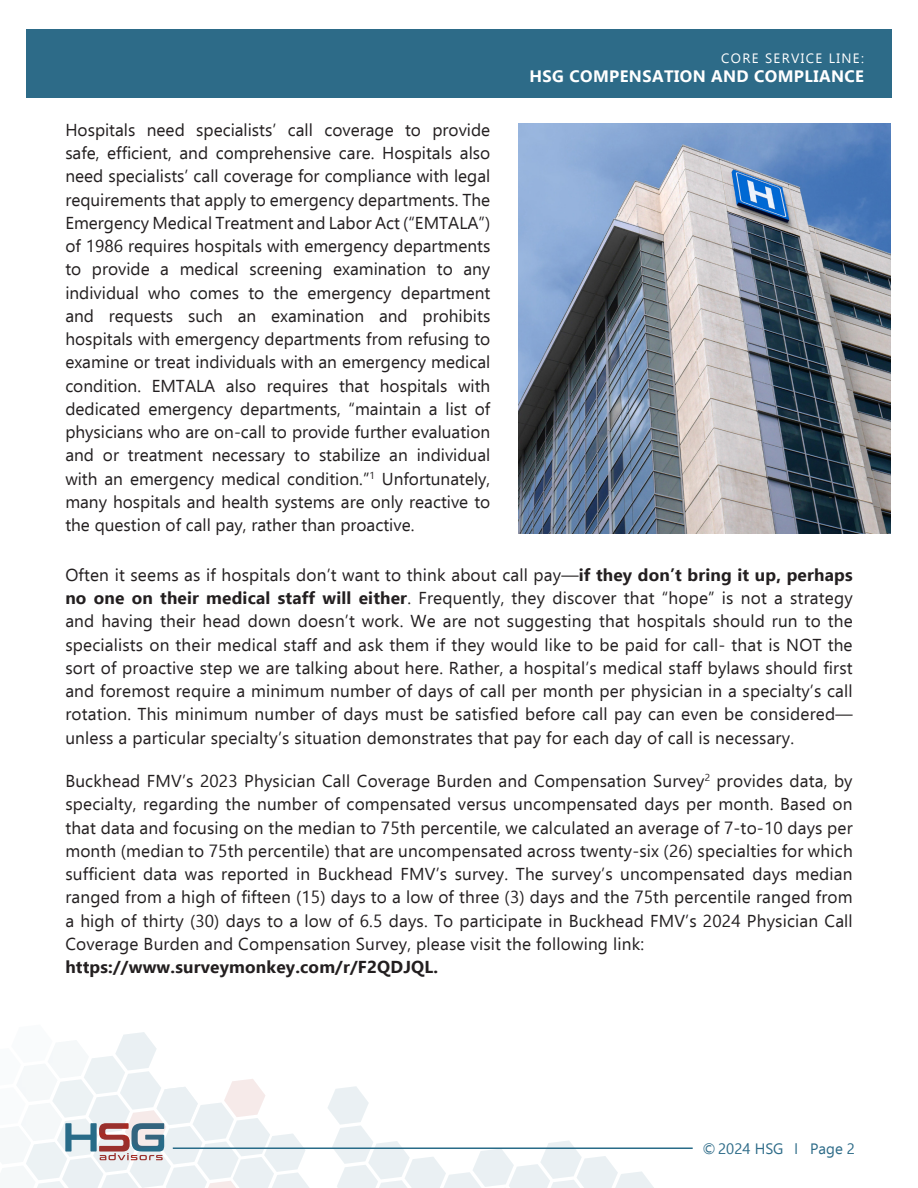
<style>
.page{position:relative;width:918px;height:1188px;background:#fff}
.page>*{position:absolute;margin:0;border:0;box-sizing:border-box;transform-origin:0 0}
.t1{font:17.25px/23.2px "Ebrima";letter-spacing:.01em;color:#231f20;text-align:justify}
.t2{font:700 17.25px "Ebrima";letter-spacing:.01em;color:#231f20}
.t3{font:700 16.5px "Ebrima";letter-spacing:.025em;color:#fff}
.t4{font:15px "Ebrima";color:#2d6b88}
.t5{font:13.5px "Ebrima";letter-spacing:.1em;color:#fff}
.s1{font-weight:700}
.s2{font-family:"Arial Narrow"}
</style>
<div class="page">
<img style="left:518px;top:123px;width:373px;height:410px">
<hr style="left:173px;top:1147px;width:520px;height:2px;background:#286b88">
<svg style="left:327px;top:1086px;width:327px;height:102px"></svg>
<svg style="left:17px;top:1032px;width:294px;height:156px"></svg>
<div style="left:26px;top:30px;width:866px;height:68px;background:#2d6b88"></div>
<p class="t5" style="left:721px;top:49px;width:144px">CORE SERVICE LINE:</p>
<p class="t3" style="left:530px;top:64px;width:336px">HSG COMPENSATION AND COMPLIANCE</p>
<p class="t1" style="left:65px;top:118px;width:427px">Hospitals need specialists’ call coverage to provide safe, efficient, and comprehensive care. Hospitals also need specialists’ call coverage for compliance with legal requirements that apply to emergency departments. The Emergency Medical Treatment and Labor Act (“EMTALA”) of 1986 requires hospitals with emergency departments to provide a medical screening examination to any individual who comes to the emergency department and requests such an examination and prohibits hospitals with emergency departments from refusing to examine or treat individuals with an emergency medical condition. EMTALA also requires that hospitals with dedicated emergency departments, “maintain a list of physicians who are on-call to provide further evaluation and or treatment necessary to stabilize an individual with an emergency medical condition.”<sup>1</sup> Unfortunately, many hospitals and health systems are only reactive to the question of call pay, rather than proactive.</p>
<p class="t1" style="left:65px;top:563px;width:789px">Often it seems as if hospitals don’t want to think about call pay—<span class="s1">if they don’t bring it up, perhaps no one on their medical staff will either</span>. Frequently, they discover that “hope” is not a strategy and having their head down doesn’t work. We are not suggesting that hospitals should run to the specialists on their medical staff and ask them if they would like to be paid for call- that is NOT the sort of proactive step we are talking about here. Rather, a hospital’s medical staff bylaws should first and foremost require a minimum number of days of call per month per physician in a specialty’s call rotation. This minimum number of days must be satisfied before call pay can even be considered— unless a particular specialty’s situation demonstrates that pay for each day of call is necessary.</p>
<p class="t1" style="left:65px;top:769px;width:789px">Buckhead FMV’s 2023 Physician Call Coverage Burden and Compensation Survey<sup>2</sup> provides data, by specialty, regarding the number of compensated versus uncompensated days per month. Based on that data and focusing on the median to 75th percentile, we calculated an average of 7-to-10 days per month (median to 75th percentile) that are uncompensated across twenty-six (26) specialties for which sufficient data was reported in Buckhead FMV’s survey. The survey’s uncompensated days median ranged from a high of fifteen (15) days to a low of three (3) days and the 75th percentile ranged from a high of thirty (30) days to a low of 6.5 days. To participate in Buckhead FMV’s 2024 Physician Call Coverage Burden and Compensation Survey, please visit the following link:</p>
<p class="t2" style="left:65px;top:954px;width:374px">https://www.surveymonkey.com/r/F2QDJQL.</p>
<p class="t4" style="left:702px;top:1138px;width:83px">© 2024 HSG</p>
<p class="t4" style="left:794px;top:1138px;width:62px"><span class="s2">I</span> Page 2</p>
</div>
